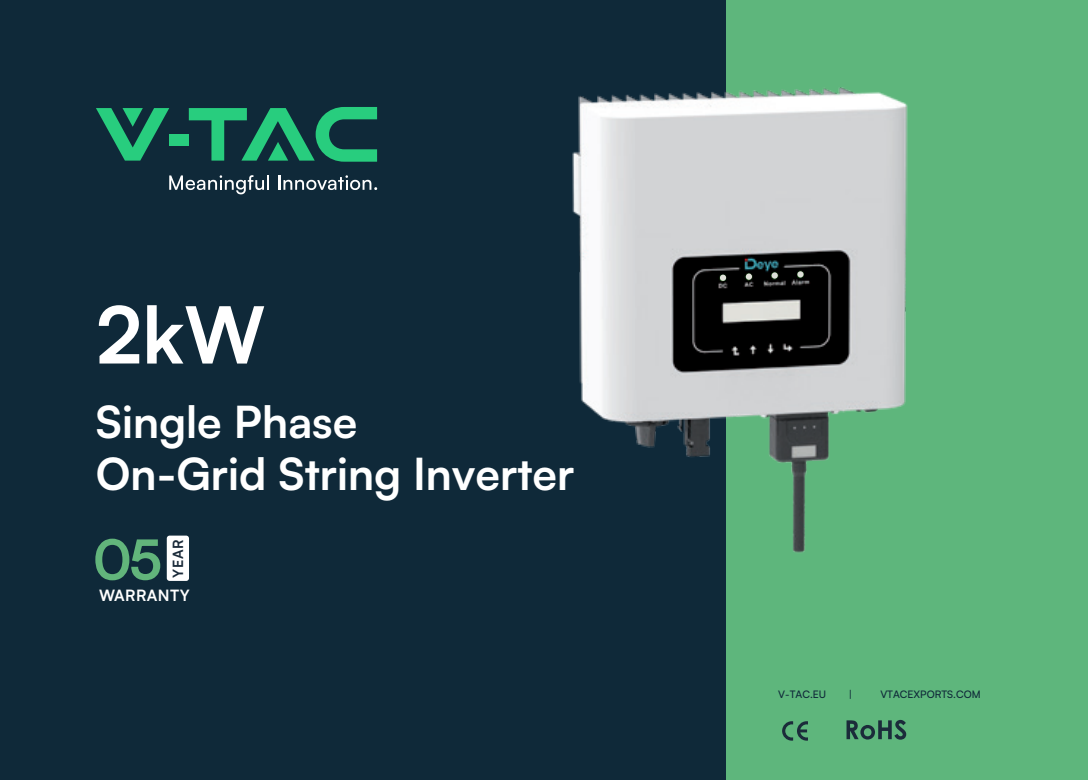
<style>
.page{position:relative;width:1088px;height:780px;background:#fff}
.page>*{position:absolute;margin:0;border:0;box-sizing:border-box;transform-origin:0 0}
.t1{font:700 78.38px "Satoshi";color:#fff}
.t2{font:700 55px "Satoshi Variable";color:#62b57b}
.t3{font:700 44.12px/52px "Satoshi";color:#fff}
.t4{font:700 15.5px "Satoshi Variable";letter-spacing:.025em;color:#fff}
.t5{font:700 14.12px "Satoshi Variable";color:#1b2b3a}
.t6{font:500 10.38px "Satoshi";color:#0f2939}
</style>
<div class="page">
<div style="left:723px;top:0;width:365px;height:780px;background:#5eb67c"></div>
<div style="left:0;top:0;width:725px;height:780px;background:#0f2939"></div>
<svg style="left:169px;top:175px;width:100px;height:19px"></svg>
<svg style="left:278px;top:175px;width:99px;height:15px"></svg>
<div style="left:169px;top:135px;width:20px;height:11px;background:#28cd7e"></div>
<svg style="left:96px;top:108px;width:73px;height:53px"></svg>
<svg style="left:189px;top:107px;width:188px;height:55px"></svg>
<svg style="left:782px;top:721px;width:26px;height:19px"></svg>
<svg style="left:846px;top:719px;width:60px;height:20px"></svg>
<div style="left:167px;top:535px;width:22px;height:46px;background:#fff;border-radius:3px"></div>
<img style="left:572px;top:39px;width:336px;height:548px">
<svg style="left:720px;top:275px;width:6px;height:6px"></svg>
<div style="left:746px;top:273px;width:6px;height:7px;background:#e1e1da;border-radius:50%"></div>
<svg style="left:772px;top:272px;width:6px;height:6px"></svg>
<svg style="left:797px;top:271px;width:6px;height:6px"></svg>
<h1 class="t1" style="left:96px;top:278px;width:171px">2kW</h1>
<p class="t3" style="left:96px;top:393px;width:480px">Single Phase<br>On-Grid String Inverter</p>
<p class="t2" style="left:93px;top:517px;width:70px">05</p>
<p class="t5" style="left:167px;top:578px;width:40px;rotate:-90deg">YEAR</p>
<p class="t4" style="left:99px;top:583px;width:92px">WARRANTY</p>
<p class="t6" style="left:778px;top:686px;width:49px">V-TAC.EU</p>
<p class="t6" style="left:849px;top:686px;width:5px">|</p>
<p class="t6" style="left:880px;top:686px;width:102px">VTACEXPORTS.COM</p>
</div>
